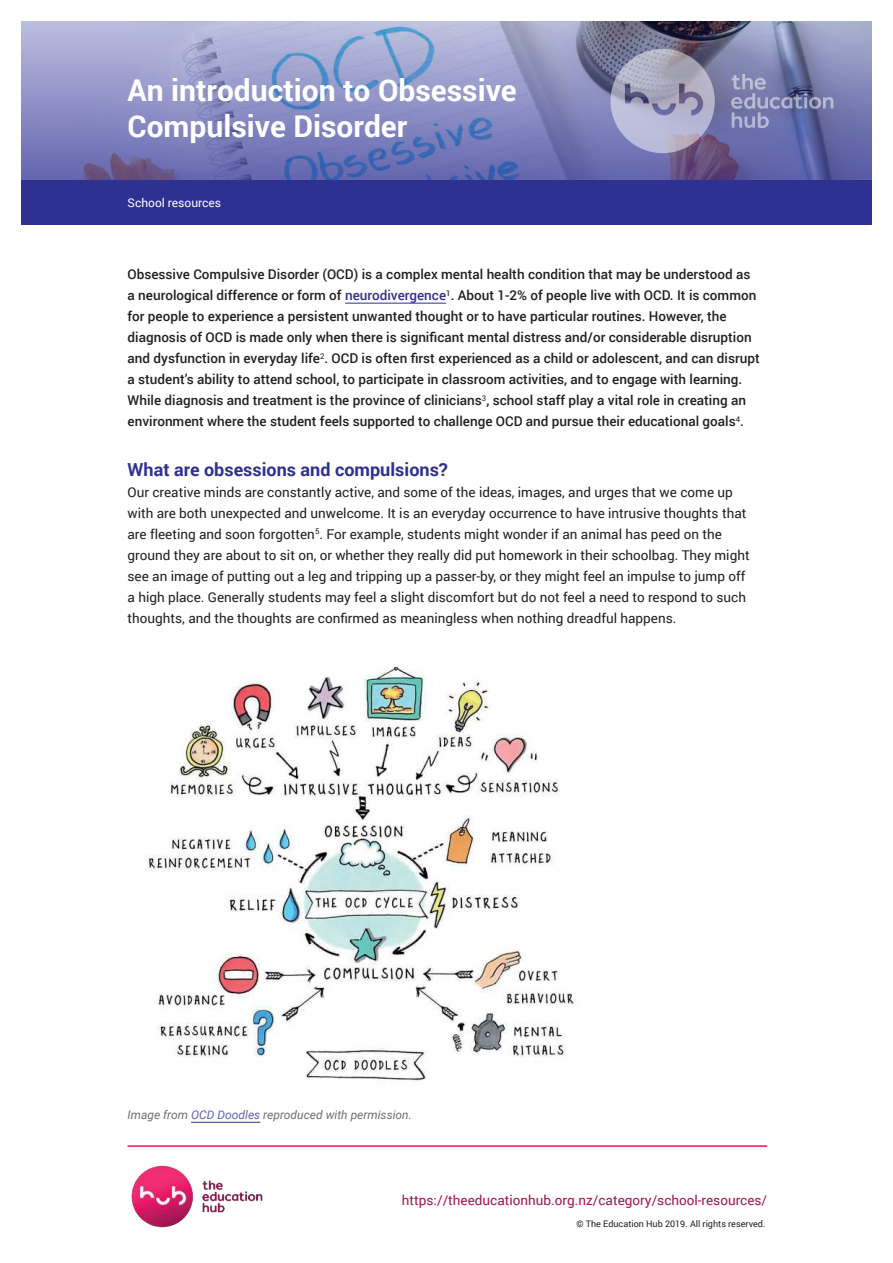
<style>
.page{position:relative;width:893px;height:1263px;background:#fff}
.page>*{position:absolute;margin:0;border:0;box-sizing:border-box;transform-origin:0 0}
.t1{font:700 30px/36px "Roboto";color:#fff}
.t2{font:700 18px "Roboto";color:#2e3092}
.t3{font:500 13.5px/21px "Roboto";color:#221f1f}
.t4{font:13.5px/21px "Roboto";color:#221f1f}
.t5{font:13.5px "Roboto";color:#a11651}
.t6{font:italic 12px "Roboto";color:#6c6e70}
.t7{font:12px "Roboto";color:#fff}
.t8{font:9px "Roboto";color:#221f1f}
.s1{color:#2e3092}
.s2{color:#635faa}
</style>
<div class="page">
<img style="left:131px;top:1165px;width:132px;height:63px">
<hr style="left:128px;top:1145px;width:639px;height:2px;background:#ed135a">
<svg style="left:21px;top:21px;width:851px;height:159px;background:#8488bb"></svg>
<div style="left:21px;top:180px;width:851px;height:44px;background:#2e3092"></div>
<svg style="left:611px;top:49px;width:104px;height:104px;background:#9e9cb8"></svg>
<svg style="left:731px;top:74px;width:102px;height:54px;background:#787dab"></svg>
<hr style="left:345px;top:303px;width:101px;height:1px;background:#2e3092">
<hr style="left:191px;top:1122px;width:69px;height:1px;background:#2e3092">
<img style="left:148px;top:665px;width:427px;height:416px">
<h1 class="t1" style="left:128px;top:75px;width:391px">An introduction to Obsessive<br>Compulsive Disorder</h1>
<p class="t7" style="left:128px;top:197px;width:95px">School resources</p>
<p class="t3" style="left:128px;top:265px;width:634px">Obsessive Compulsive Disorder (OCD) is a complex mental health condition that may be understood as a neurological difference or form of <span class="s1">neurodivergence</span><sup>1</sup>. About 1-2% of people live with OCD. It is common for people to experience a persistent unwanted thought or to have particular routines. However, the diagnosis of OCD is made only when there is significant mental distress and/or considerable disruption and dysfunction in everyday life<sup>2</sup>. OCD is often first experienced as a child or adolescent, and can disrupt a student’s ability to attend school, to participate in classroom activities, and to engage with learning.<br>While diagnosis and treatment is the province of clinicians<sup>3</sup>, school staff play a vital role in creating an environment where the student feels supported to challenge OCD and pursue their educational goals<sup>4</sup>.</p>
<h2 class="t2" style="left:128px;top:462px;width:322px">What are obsessions and compulsions?</h2>
<p class="t4" style="left:128px;top:482px;width:624px">Our creative minds are constantly active, and some of the ideas, images, and urges that we come up with are both unexpected and unwelcome. It is an everyday occurrence to have intrusive thoughts that are fleeting and soon forgotten<sup>5</sup>. For example, students might wonder if an animal has peed on the ground they are about to sit on, or whether they really did put homework in their schoolbag. They might see an image of putting out a leg and tripping up a passer-by, or they might feel an impulse to jump off a high place. Generally students may feel a slight discomfort but do not feel a need to respond to such thoughts, and the thoughts are confirmed as meaningless when nothing dreadful happens.</p>
<p class="t6" style="left:128px;top:1110px;width:286px">Image from <span class="s2">OCD Doodles</span> reproduced with permission.</p>
<p class="t5" style="left:402px;top:1194px;width:367px">https://theeducationhub.org.nz/category/school-resources/</p>
<p class="t8" style="left:577px;top:1220px;width:190px">© The Education Hub 2019. All rights reserved.</p>
</div>
